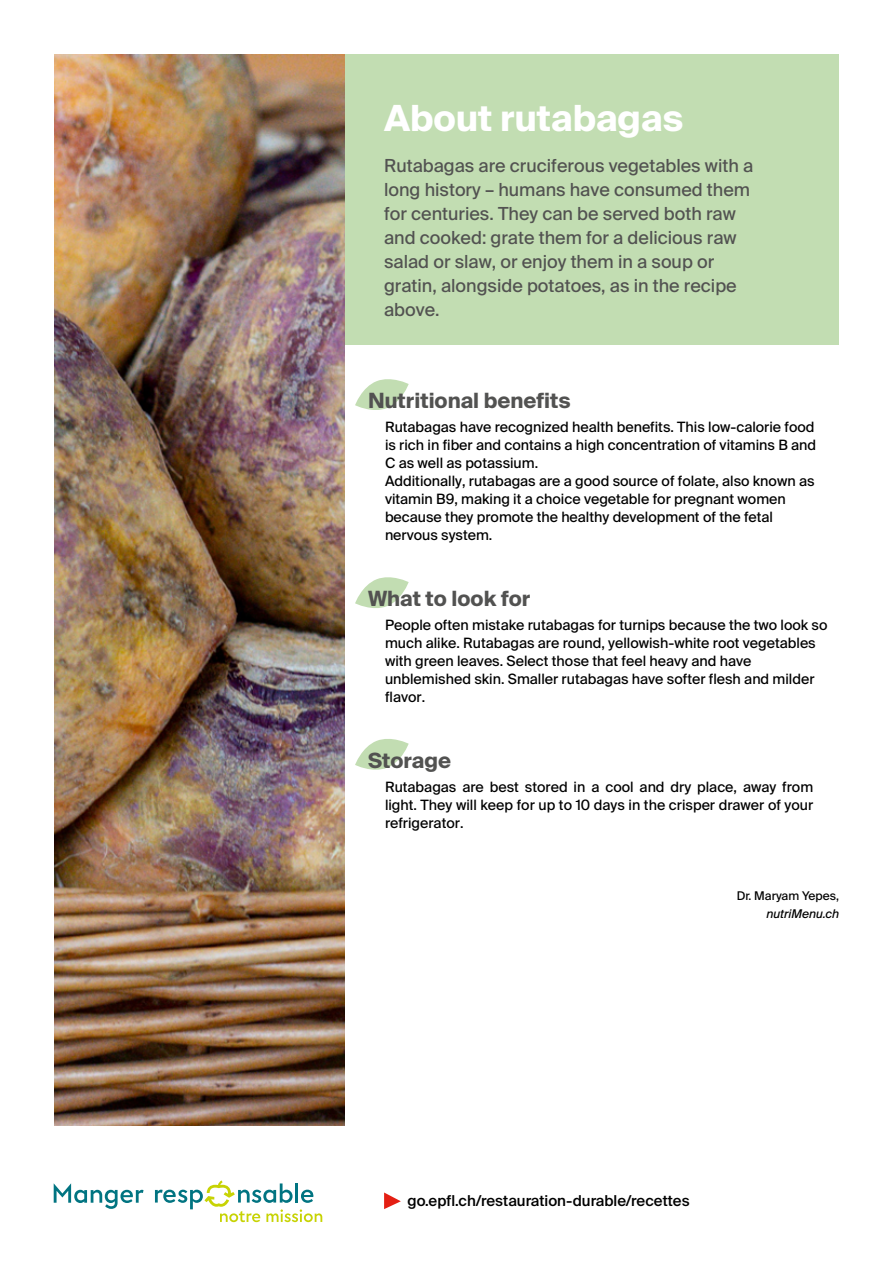
<style>
.page{position:relative;width:893px;height:1263px;background:#fff}
.page>*{position:absolute;margin:0;border:0;box-sizing:border-box;transform-origin:0 0}
.t1{font:700 36px "Suisse Intl";color:#fff}
.t2{font:700 21px "Suisse Intl";color:#525251}
.t3{font:18px/24px "Suisse Intl";color:#525251}
.t4{font:500 15px "Suisse Intl";color:#000}
.t5{font:14.25px/18px "Suisse Intl";color:#000}
.t6{font:12px "Suisse Intl";color:#000}
.t7{font:italic 12px "Suisse Intl";color:#000}
</style>
<div class="page">
<svg style="left:355px;top:379px;width:54px;height:31px"></svg>
<svg style="left:355px;top:577px;width:54px;height:31px"></svg>
<svg style="left:355px;top:739px;width:54px;height:31px"></svg>
<svg style="left:384px;top:1192px;width:17px;height:17px"></svg>
<svg style="left:54px;top:1183px;width:89px;height:26px"></svg>
<svg style="left:155px;top:1180px;width:167px;height:42px"></svg>
<div style="left:68px;top:54px;width:771px;height:290px;background:#c2ddb2"></div>
<img style="left:54px;top:54px;width:290px;height:1072px">
<h1 class="t1" style="left:384px;top:98px;width:301px">About rutabagas</h1>
<p class="t3" style="left:384px;top:154px;width:371px">Rutabagas are cruciferous vegetables with a long history – humans have consumed them for centuries. They can be served both raw and cooked: grate them for a delicious raw salad or slaw, or enjoy them in a soup or gratin, alongside potatoes, as in the recipe above.</p>
<h2 class="t2" style="left:368px;top:389px;width:204px">Nutritional benefits</h2>
<p class="t5" style="left:385px;top:418px;width:433px">Rutabagas have recognized health benefits. This low-calorie food is rich in fiber and contains a high concentration of vitamins B and C as well as potassium.<br>Additionally, rutabagas are a good source of folate, also known as vitamin B9, making it a choice vegetable for pregnant women because they promote the healthy development of the fetal nervous system.</p>
<h2 class="t2" style="left:368px;top:587px;width:164px">What to look for</h2>
<p class="t5" style="left:385px;top:616px;width:444px">People often mistake rutabagas for turnips because the two look so much alike. Rutabagas are round, yellowish-white root vegetables with green leaves. Select those that feel heavy and have unblemished skin. Smaller rutabagas have softer flesh and milder flavor.</p>
<h2 class="t2" style="left:368px;top:749px;width:85px">Storage</h2>
<p class="t5" style="left:385px;top:778px;width:430px;text-align:justify">Rutabagas are best stored in a cool and dry place, away from light. They will keep for up to 10 days in the crisper drawer of your refrigerator.</p>
<p class="t6" style="left:737px;top:889px;width:104px">Dr. Maryam Yepes,</p>
<p class="t7" style="left:766px;top:907px;width:74px">nutriMenu.ch</p>
<p class="t4" style="left:408px;top:1192px;width:284px">go.epfl.ch/restauration-durable/recettes</p>
</div>
